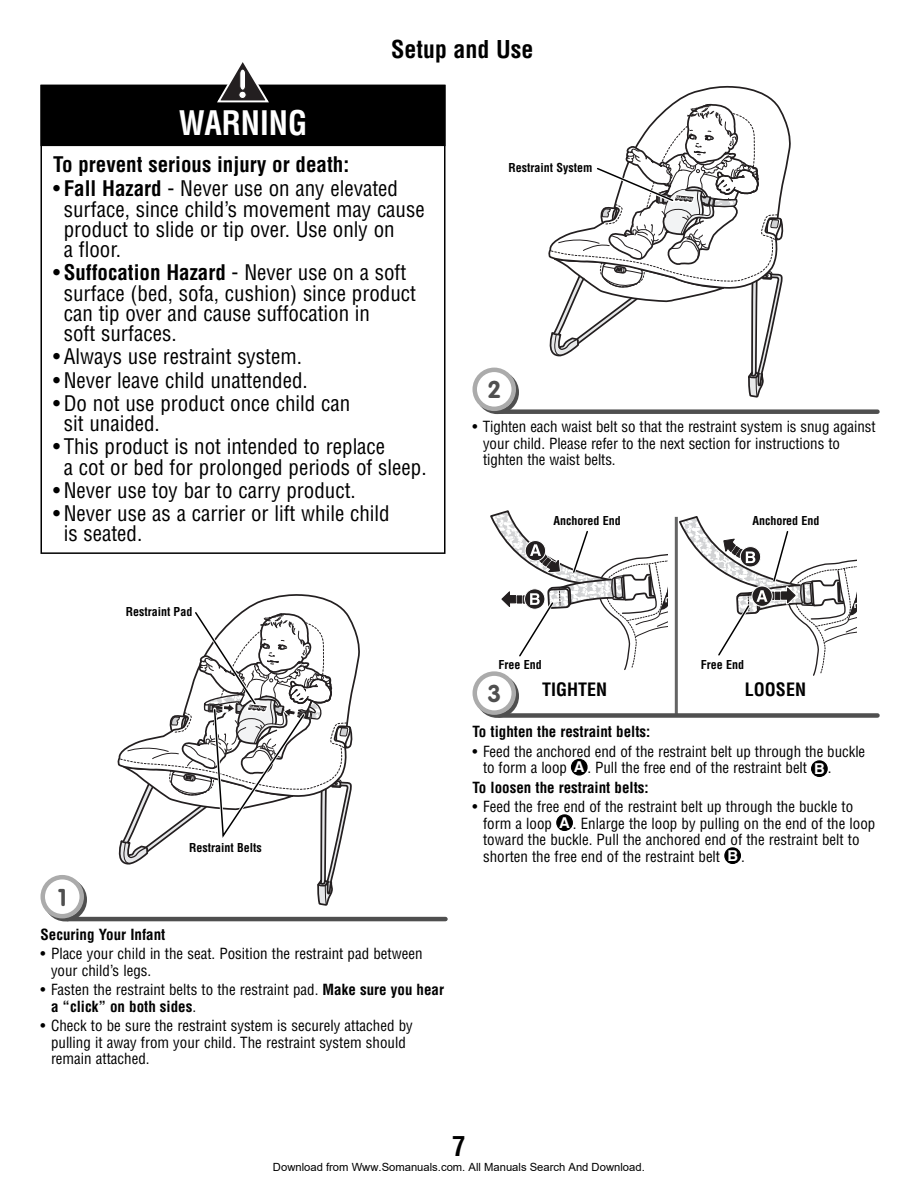
<style>
.page{position:relative;width:918px;height:1188px;background:#fff}
.page>*{position:absolute;margin:0;border:0;box-sizing:border-box;transform-origin:0 0}
.t1{font:700 condensed 33px "Helvetica LT Std";color:#fff;scale:.95 1}
.t2{font:700 condensed 27px "Helvetica LT Std";color:#000}
.t3{font:700 condensed 24px "Helvetica LT Std";color:#000}
.t4{font:700 24px "VAG Rounded Std";color:#4f4f4f}
.t5{font:condensed 21px/20.2px "Helvetica LT Std";color:#000}
.t6{font:700 condensed 21px "Helvetica LT Std";color:#000}
.t7{font:700 condensed 18px "Helvetica LT Std";color:#000}
.t8{font:condensed 15px/16.5px "Helvetica LT Std";color:#000}
.t9{font:700 condensed 15px "Helvetica LT Std";color:#000}
.t10{font:700 condensed 12px "Helvetica LT Std";color:#000}
.t11{font:11.25px "Arial";color:#000}
.s1{font-weight:700}
.s2{font-weight:700;font-stretch:normal;color:#fff}
</style>
<div class="page">
<div style="left:41px;top:85px;width:404px;height:60px;background:#000"></div>
<div style="left:40px;top:85px;width:406px;height:61px;border:2px solid #000"></div>
<svg style="left:217px;top:62px;width:52px;height:41px"></svg>
<div style="left:239px;top:91px;width:7px;height:8px;background:#fff;border:1px solid #231f20;border-radius:50%"></div>
<svg style="left:325px;top:598px;width:35px;height:92px"></svg>
<svg style="left:199px;top:552px;width:126px;height:57px"></svg>
<hr style="left:67px;top:917px;width:378px;height:4px;background:#4f4f4f">
<svg style="left:46px;top:880px;width:39px;height:39px"></svg>
<div style="left:44px;top:878px;width:43px;height:43px;border:4px solid #4f4f4f;border-radius:50%"></div>
<div style="left:43px;top:877px;width:39px;height:39px;background:#fff;border-radius:50%"></div>
<div style="left:40px;top:875px;width:44px;height:43px;border:4px solid #ababab;border-radius:50%"></div>
<svg style="left:117px;top:609px;width:236px;height:297px"></svg>
<div style="left:499px;top:409px;width:379px;height:5px;background:#4f4f4f"></div>
<svg style="left:478px;top:373px;width:39px;height:39px"></svg>
<div style="left:476px;top:371px;width:43px;height:43px;border:4px solid #4f4f4f;border-radius:50%"></div>
<div style="left:475px;top:370px;width:39px;height:39px;background:#fff;border-radius:50%"></div>
<div style="left:472px;top:368px;width:44px;height:43px;border:4px solid #ababab;border-radius:50%"></div>
<svg style="left:548px;top:85px;width:236px;height:313px"></svg>
<hr style="left:675px;top:517px;width:3px;height:199px;background:#646464">
<div style="left:499px;top:713px;width:379px;height:5px;background:#4f4f4f"></div>
<div style="left:476px;top:674px;width:43px;height:44px;border:4px solid #4f4f4f;border-radius:50%"></div>
<svg style="left:475px;top:674px;width:39px;height:39px"></svg>
<div style="left:473px;top:671px;width:43px;height:44px;border:4px solid #ababab;border-radius:50%"></div>
<svg style="left:489px;top:510px;width:178px;height:208px"></svg>
<svg style="left:677px;top:516px;width:179px;height:202px"></svg>
<div style="left:572px;top:759px;width:15px;height:16px;background:#000;border-radius:50%"></div>
<div style="left:571px;top:759px;width:17px;height:17px;border:1px solid #000;border-radius:50%"></div>
<div style="left:812px;top:761px;width:15px;height:15px;background:#000;border-radius:50%"></div>
<div style="left:811px;top:760px;width:17px;height:17px;border:1px solid #000;border-radius:50%"></div>
<div style="left:557px;top:815px;width:15px;height:15px;background:#000;border-radius:50%"></div>
<div style="left:556px;top:814px;width:17px;height:17px;border:1px solid #000;border-radius:50%"></div>
<div style="left:725px;top:848px;width:15px;height:15px;background:#000;border-radius:50%"></div>
<div style="left:724px;top:847px;width:17px;height:17px;border:1px solid #000;border-radius:50%"></div>
<h1 class="t1" style="left:179px;top:111px;width:137px">WARNING</h1>
<h3 class="t3" style="left:391px;top:41px;width:144px">Setup and Use</h3>
<h3 class="t6" style="left:53px;top:157px;width:297px">To prevent serious injury or death:</h3>
<h3 class="t5" style="left:64px;top:181px;width:363px;text-indent:-10px">• <span class="s1">Fall Hazard</span> - Never use on any elevated surface, since child’s movement may cause product to slide or tip over. Use only on<br>a floor.</h3>
<h3 class="t5" style="left:64px;top:265px;width:354px;text-indent:-10px">• <span class="s1">Suffocation Hazard</span> - Never use on a soft surface (bed, sofa, cushion) since product can tip over and cause suffocation in<br>soft surfaces.</h3>
<h3 class="t5" style="left:53px;top:349px;width:250px">• Always use restraint system.</h3>
<h3 class="t5" style="left:53px;top:372px;width:256px">• Never leave child unattended.</h3>
<h3 class="t5" style="left:64px;top:395px;width:288px;text-indent:-10px">• Do not use product once child can sit unaided.</h3>
<h3 class="t5" style="left:64px;top:439px;width:364px;text-indent:-10px">• This product is not intended to replace<br>a cot or bed for prolonged periods of sleep.</h3>
<h3 class="t5" style="left:53px;top:482px;width:304px">• Never use toy bar to carry product.</h3>
<h3 class="t5" style="left:64px;top:505px;width:328px;text-indent:-10px">• Never use as a carrier or lift while child is seated.</h3>
<p class="t10" style="left:126px;top:607px;width:68px">Restraint Pad</p>
<h3 class="t4" style="left:58px;top:887px;width:10px">1</h3>
<p class="t10" style="left:189px;top:843px;width:74px">Restraint Belts</p>
<p class="t9" style="left:40px;top:929px;width:126px">Securing Your Infant</p>
<p class="t8" style="left:51px;top:947px;width:373px;text-indent:-10px">• Place your child in the seat. Position the restraint pad between your child’s legs.</p>
<p class="t8" style="left:51px;top:983px;width:395px;text-indent:-11px">• Fasten the restraint belts to the restraint pad. <span class="s1">Make sure you hear a “click” on both sides</span>.</p>
<p class="t8" style="left:51px;top:1019px;width:363px;text-indent:-10px">• Check to be sure the restraint system is securely attached by pulling it away from your child. The restraint system should remain attached.</p>
<p class="t10" style="left:509px;top:163px;width:85px">Restraint System</p>
<h3 class="t4" style="left:487px;top:380px;width:15px">2</h3>
<p class="t8" style="left:483px;top:420px;width:394px;text-indent:-10px">• Tighten each waist belt so that the restraint system is snug against your child. Please refer to the next section for instructions to tighten the waist belts.</p>
<p class="t10" style="left:553px;top:516px;width:69px">Anchored End</p>
<p class="t10" style="left:752px;top:516px;width:69px">Anchored End</p>
<p class="t10" style="left:498px;top:661px;width:45px">Free End</p>
<p class="t10" style="left:701px;top:661px;width:45px">Free End</p>
<p class="t7" style="left:542px;top:683px;width:66px">TIGHTEN</p>
<p class="t7" style="left:745px;top:683px;width:63px">LOOSEN</p>
<h3 class="t4" style="left:487px;top:683px;width:15px">3</h3>
<p class="t9" style="left:473px;top:727px;width:179px">To tighten the restraint belts:</p>
<p class="t8" style="left:483px;top:744px;width:384px;text-indent:-10px">• Feed the anchored end of the restraint belt up through the buckle to form a loop <span class="s2">A</span> . Pull the free end of the restraint belt <span class="s2">B</span> .</p>
<p class="t9" style="left:473px;top:782px;width:178px">To loosen the restraint belts:</p>
<p class="t8" style="left:483px;top:800px;width:394px;text-indent:-11px">• Feed the free end of the restraint belt up through the buckle to form a loop <span class="s2">A</span> . Enlarge the loop by pulling on the end of the loop toward the buckle. Pull the anchored end of the restraint belt to shorten the free end of the restraint belt <span class="s2">B</span> .</p>
<h2 class="t2" style="left:452px;top:1137px;width:15px">7</h2>
<p class="t11" style="left:273px;top:1160px;width:373px">Download from Www.Somanuals.com. All Manuals Search And Download.</p>
</div>
